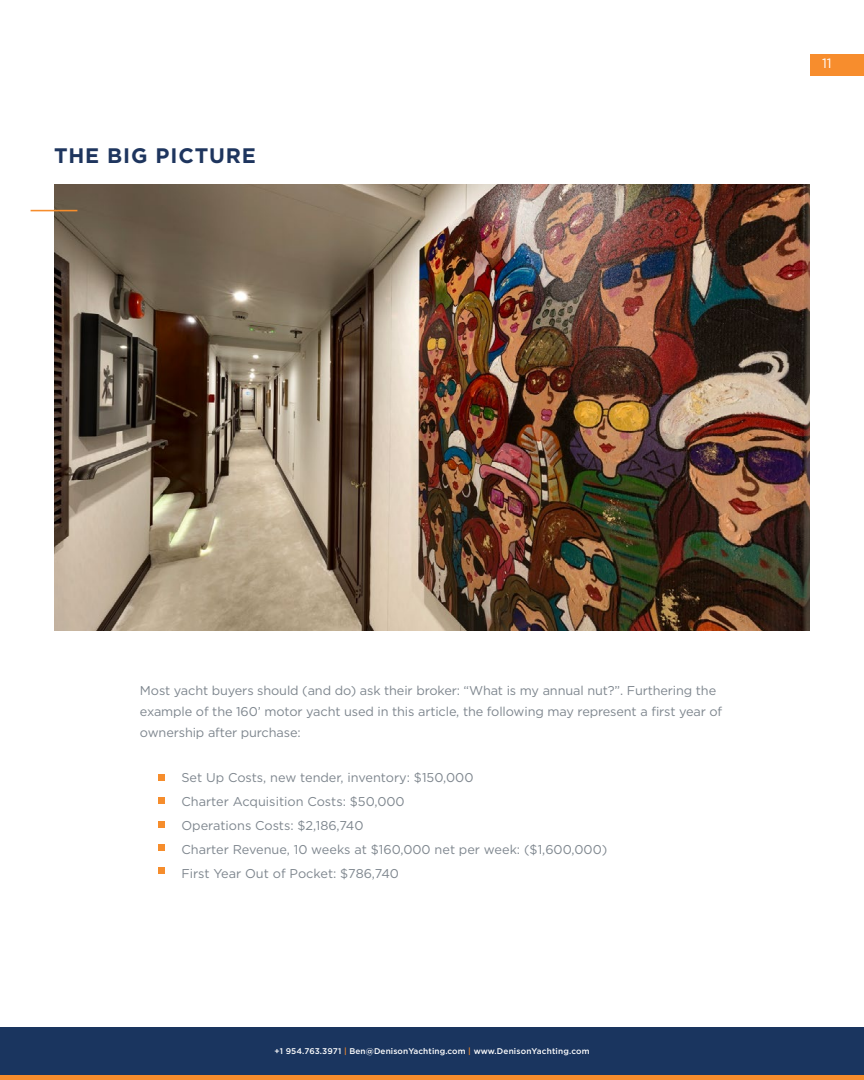
<style>
.page{position:relative;width:864px;height:1080px;background:#fff}
.page>*{position:absolute;margin:0;border:0;box-sizing:border-box;transform-origin:0 0}
.t1{font:700 21px "Gotham";letter-spacing:.04em;color:#1e355e}
.t2{font:13.5px "Gotham";color:#fff}
.t3{font:12.75px/24px "Gotham";letter-spacing:-.01em;color:#7e868e}
.t4{font:500 8.25px "Gotham";letter-spacing:.015em;color:#fff}
.s1{color:#f68d2c}
</style>
<div class="page">
<img style="left:54px;top:185px;width:756px;height:446px">
<div style="left:159px;top:774px;width:6px;height:7px;background:#f68d2c"></div>
<svg style="left:159px;top:821px;width:6px;height:6px"></svg>
<svg style="left:159px;top:798px;width:6px;height:6px"></svg>
<div style="left:159px;top:844px;width:6px;height:7px;background:#f68d2c"></div>
<svg style="left:159px;top:868px;width:6px;height:6px"></svg>
<div style="left:0;top:1027px;width:864px;height:48px;background:#1a355f"></div>
<div style="left:0;top:1075px;width:864px;height:5px;background:#f78d2d"></div>
<hr style="left:31px;top:210px;width:46px;height:1px;background:#f68d2c">
<div style="left:810px;top:54px;width:54px;height:22px;background:#f78d2d"></div>
<h1 class="t1" style="left:54px;top:141px;width:203px">THE BIG PICTURE</h1>
<p class="t2" style="left:822px;top:55px;width:11px">11</p>
<p class="t3" style="left:140px;top:679px;width:584px;line-height:21px">Most yacht buyers should (and do) ask their broker: “What is my annual nut?”. Furthering the example of the 160’ motor yacht used in this article, the following may represent a first year of ownership after purchase:</p>
<p class="t3" style="left:181px;top:765px;width:427px">Set Up Costs, new tender, inventory: $150,000<br>Charter Acquisition Costs: $50,000<br>Operations Costs: $2,186,740<br>Charter Revenue, 10 weeks at $160,000 net per week: ($1,600,000)<br>First Year Out of Pocket: $786,740</p>
<p class="t4" style="left:274px;top:1045px;width:317px">+1 954.763.3971 <span class="s1">|</span> Ben@DenisonYachting.com <span class="s1">|</span> www.DenisonYachting.com</p>
</div>
